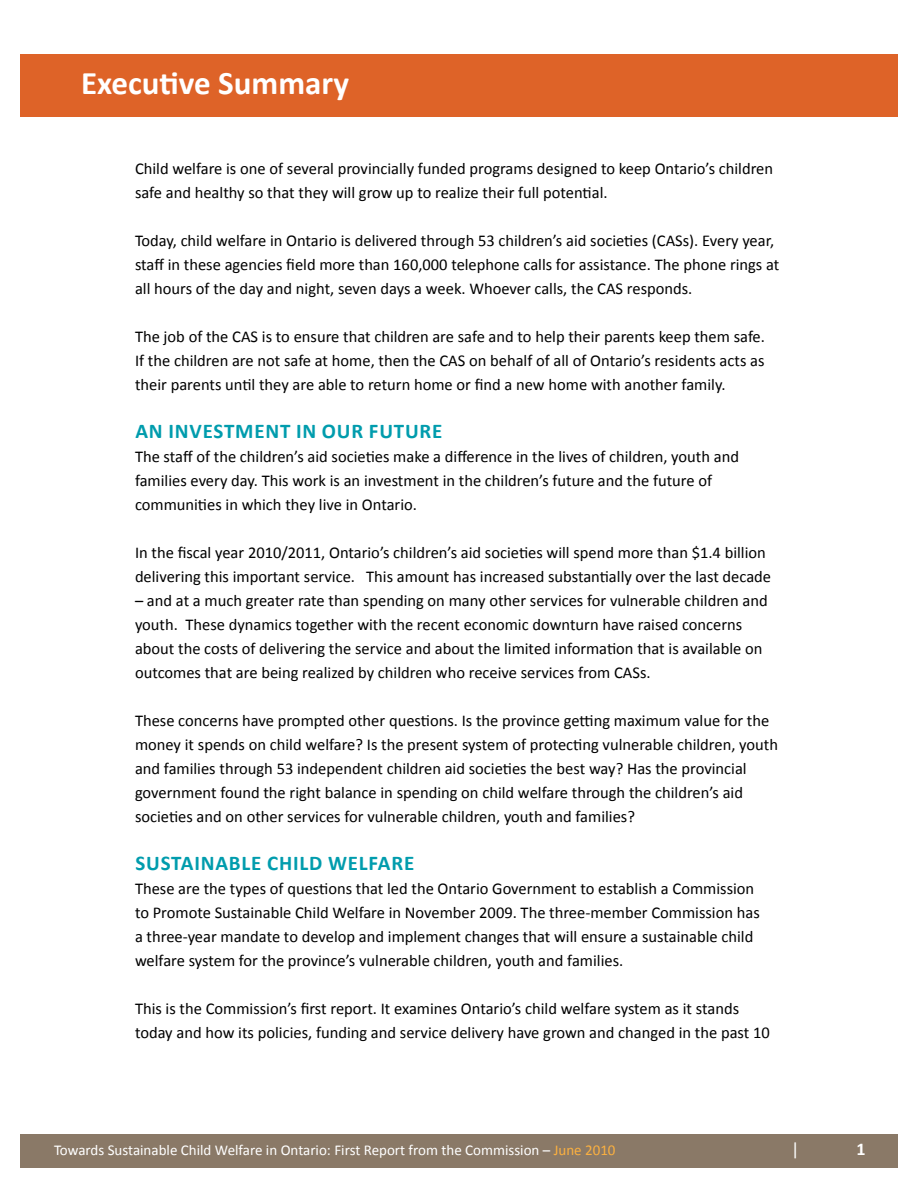
<style>
.page{position:relative;width:918px;height:1188px;background:#fff}
.page>*{position:absolute;margin:0;border:0;box-sizing:border-box;transform-origin:0 0}
.t1{font:700 33px "Calibri";color:#fff}
.t2{font:700 21px "Calibri";letter-spacing:.04em;color:#009cad}
.t3{font:18px "Calibri";color:#fff}
.t4{font:700 18px "Calibri";color:#fff}
.t5{font:16.5px/24px "Calibri";color:#000}
.t6{font:15px "Calibri";color:#fff}
.s1{color:#fbb040}
</style>
<div class="page">
<div style="left:20px;top:54px;width:878px;height:63px;background:#de6328"></div>
<div style="left:20px;top:1134px;width:878px;height:34px;background:#8a7967"></div>
<h1 class="t1" style="left:81px;top:62px;width:270px">EXECUTIVE SUMMARY</h1>
<p class="t5" style="left:135px;top:156px;width:640px">Child welfare is one of several provincially funded programs designed to keep Ontario’s children safe and healthy so that they will grow up to realize their full potential.</p>
<p class="t5" style="left:135px;top:228px;width:646px">Today, child welfare in Ontario is delivered through 53 children’s aid societies (CASs). Every year, staff in these agencies field more than 160,000 telephone calls for assistance. The phone rings at all hours of the day and night, seven days a week. Whoever calls, the CAS responds.</p>
<p class="t5" style="left:135px;top:324px;width:632px;text-align:justify">The job of the CAS is to ensure that children are safe and to help their parents keep them safe.<br>If the children are not safe at home, then the CAS on behalf of all of Ontario’s residents acts as their parents until they are able to return home or find a new home with another family.</p>
<p class="t2" style="left:135px;top:418px;width:306px">AN INVESTMENT IN OUR FUTURE</p>
<p class="t5" style="left:135px;top:444px;width:606px">The staff of the children’s aid societies make a difference in the lives of children, youth and families every day. This work is an investment in the children’s future and the future of communities in which they live in Ontario.</p>
<p class="t5" style="left:135px;top:540px;width:638px">In the fiscal year 2010/2011, Ontario’s children’s aid societies will spend more than $1.4 billion delivering this important service. This amount has increased substantially over the last decade</p>
<p class="t5" style="left:135px;top:588px;width:634px">– and at a much greater rate than spending on many other services for vulnerable children and youth. These dynamics together with the recent economic downturn have raised concerns about the costs of delivering the service and about the limited information that is available on outcomes that are being realized by children who receive services from CASs.</p>
<p class="t5" style="left:135px;top:708px;width:645px">These concerns have prompted other questions. Is the province getting maximum value for the money it spends on child welfare? Is the present system of protecting vulnerable children, youth and families through 53 independent children aid societies the best way? Has the provincial government found the right balance in spending on child welfare through the children’s aid societies and on other services for vulnerable children, youth and families?</p>
<p class="t2" style="left:135px;top:850px;width:278px">SUSTAINABLE CHILD WELFARE</p>
<p class="t5" style="left:135px;top:876px;width:626px">These are the types of questions that led the Ontario Government to establish a Commission to Promote Sustainable Child Welfare in November 2009. The three-member Commission has a three-year mandate to develop and implement changes that will ensure a sustainable child welfare system for the province’s vulnerable children, youth and families.</p>
<p class="t5" style="left:135px;top:996px;width:636px">This is the Commission’s first report. It examines Ontario’s child welfare system as it stands today and how its policies, funding and service delivery have grown and changed in the past 10</p>
<p class="t6" style="left:54px;top:1141px;width:563px">Towards Sustainable Child Welfare in Ontario: First Report from the Commission – <span class="s1">June 2010</span></p>
<p class="t3" style="left:791px;top:1138px;width:10px">|</p>
<p class="t4" style="left:856px;top:1138px;width:11px">1</p>
</div>
